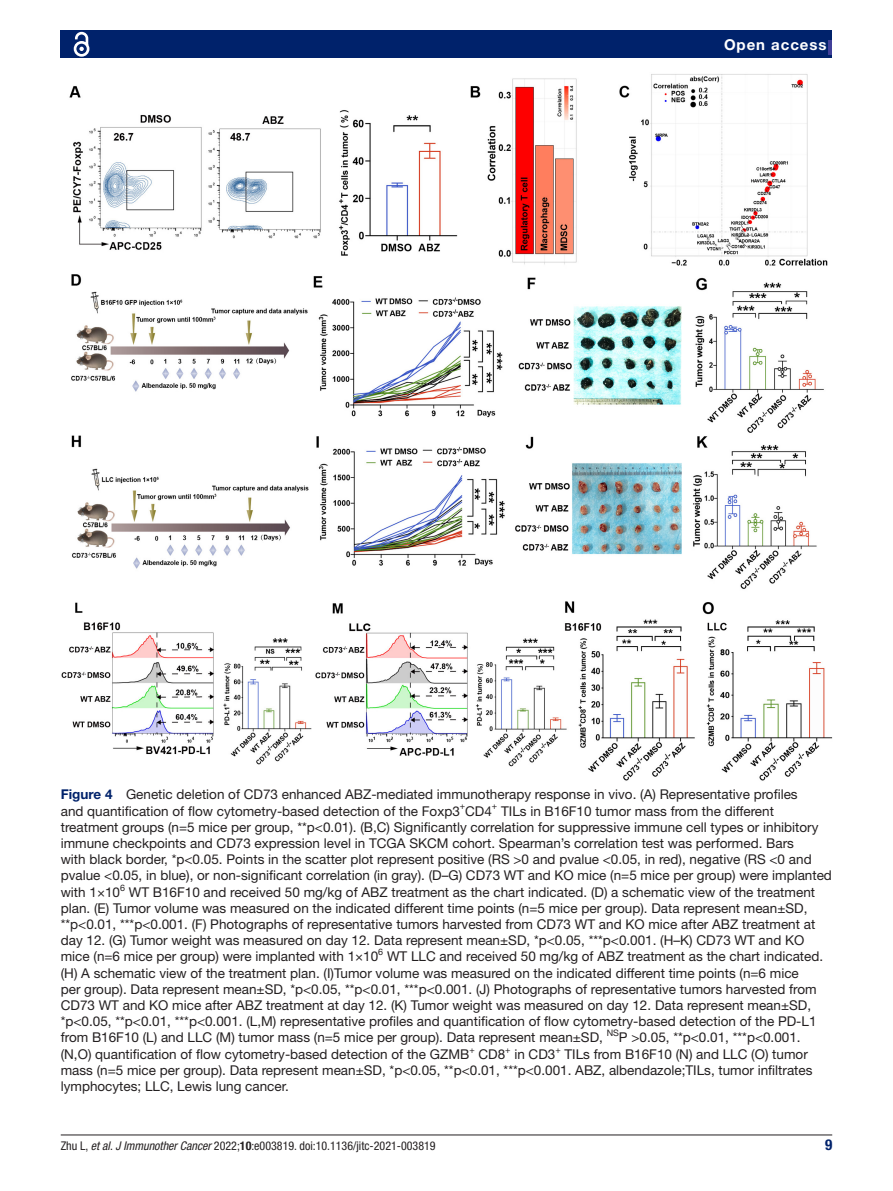
<style>
.page{position:relative;width:893px;height:1191px;background:#fff}
.page>*{position:absolute;margin:0;border:0;box-sizing:border-box;transform-origin:0 0}
.t1{font:700 15px "Helvetica Neue LT Std";letter-spacing:.065em;color:#fff}
.t2{font:700 condensed 15px "Helvetica Neue LT Std";color:#00226b}
.t3{font:13.5px/16.2px "Helvetica Neue LT Std";color:#231f20}
.t4{font:condensed 12px "Helvetica Neue LT Std";color:#231f20}
.t5{font:9px "Helvetica Neue LT Std";color:#231f20}
.s1{font-weight:700;color:#00226b}
.s2{font-style:italic}
.s3{font-weight:700}
</style>
<div class="page">
<hr style="left:61px;top:1134px;width:771px;height:1px;background:#231f20">
<div style="left:61px;top:31px;width:771px;height:27px;background:#00226b"></div>
<hr style="left:828px;top:40px;width:4px;height:15px;background:#414099">
<svg style="left:73px;top:31px;width:17px;height:26px"></svg>
<img style="left:61px;top:74px;width:771px;height:707px">
<p class="t1" style="left:724px;top:35px;width:104px">Open access</p>
<p class="t3" style="left:61px;top:786px;width:738px"><span class="s1">Figure 4</span> Genetic deletion of CD73 enhanced ABZ-mediated immunotherapy response in vivo. (A) Representative profiles and quantification of flow cytometry-based detection of the Foxp3 CD4</p>
<p class="t5" style="left:460px;top:801px;width:7px">+</p>
<p class="t5" style="left:492px;top:801px;width:7px">+</p>
<p class="t3" style="left:61px;top:802px;width:773px;text-indent:440px">TILs in B16F10 tumor mass from the different treatment groups (n=5 mice per group, **p&lt;0.01). (B,C) Significantly correlation for suppressive immune cell types or inhibitory immune checkpoints and CD73 expression level in TCGA SKCM cohort. Spearman’s correlation test was performed. Bars<br>with black border, *p&lt;0.05. Points in the scatter plot represent positive (RS &gt;0 and pvalue &lt;0.05, in red), negative (RS &lt;0 and pvalue &lt;0.05, in blue), or non-significant correlation (in gray). (D–G) CD73 WT and KO mice (n=5 mice per group) were implanted with 1×10</p>
<p class="t5" style="left:120px;top:882px;width:6px">6</p>
<p class="t3" style="left:61px;top:883px;width:756px;text-indent:68px">WT B16F10 and received 50 mg/kg of ABZ treatment as the chart indicated. (D) a schematic view of the treatment plan. (E) Tumor volume was measured on the indicated different time points (n=5 mice per group). Data represent mean±SD, **p&lt;0.01, ***p&lt;0.001. (F) Photographs of representative tumors harvested from CD73 WT and KO mice after ABZ treatment at day 12. (G) Tumor weight was measured on day 12. Data represent mean±SD, *p&lt;0.05, ***p&lt;0.001. (H–K) CD73 WT and KO mice (n=6 mice per group) were implanted with 1×10</p>
<p class="t5" style="left:378px;top:946px;width:6px">6</p>
<p class="t3" style="left:61px;top:948px;width:764px;text-indent:326px">WT LLC and received 50 mg/kg of ABZ treatment as the chart indicated. (H) A schematic view of the treatment plan. (I)Tumor volume was measured on the indicated different time points (n=6 mice<br>per group). Data represent mean±SD, *p&lt;0.05, **p&lt;0.01, ***p&lt;0.001. (J) Photographs of representative tumors harvested from CD73 WT and KO mice after ABZ treatment at day 12. (K) Tumor weight was measured on day 12. Data represent mean±SD, *p&lt;0.05, **p&lt;0.01, ***p&lt;0.001. (L,M) representative profiles and quantification of flow cytometry-based detection of the PD-L1 from B16F10 (L) and LLC (M) tumor mass (n=5 mice per group). Data represent mean±SD,</p>
<p class="t5" style="left:607px;top:1027px;width:14px">NS</p>
<p class="t3" style="left:61px;top:1029px;width:753px;text-indent:558px">P &gt;0.05, **p&lt;0.01, ***p&lt;0.001. (N,O) quantification of flow cytometry-based detection of the GZMB<sup>+</sup> CD8<sup>+</sup> in CD3<sup>+</sup> TILs from B16F10 (N) and LLC (O) tumor mass (n=5 mice per group). Data represent mean±SD, *p&lt;0.05, **p&lt;0.01, ***p&lt;0.001. ABZ, albendazole;TILs, tumor infiltrates lymphocytes; LLC, Lewis lung cancer.</p>
<p class="t4" style="left:61px;top:1138px;width:376px">Zhu L, <span class="s2">et al</span>. <span class="s2">J Immunother Cancer</span> 2022;<span class="s3">10</span>:e003819. doi:10.1136/jitc-2021-003819</p>
<p class="t2" style="left:825px;top:1135px;width:9px">9</p>
</div>
